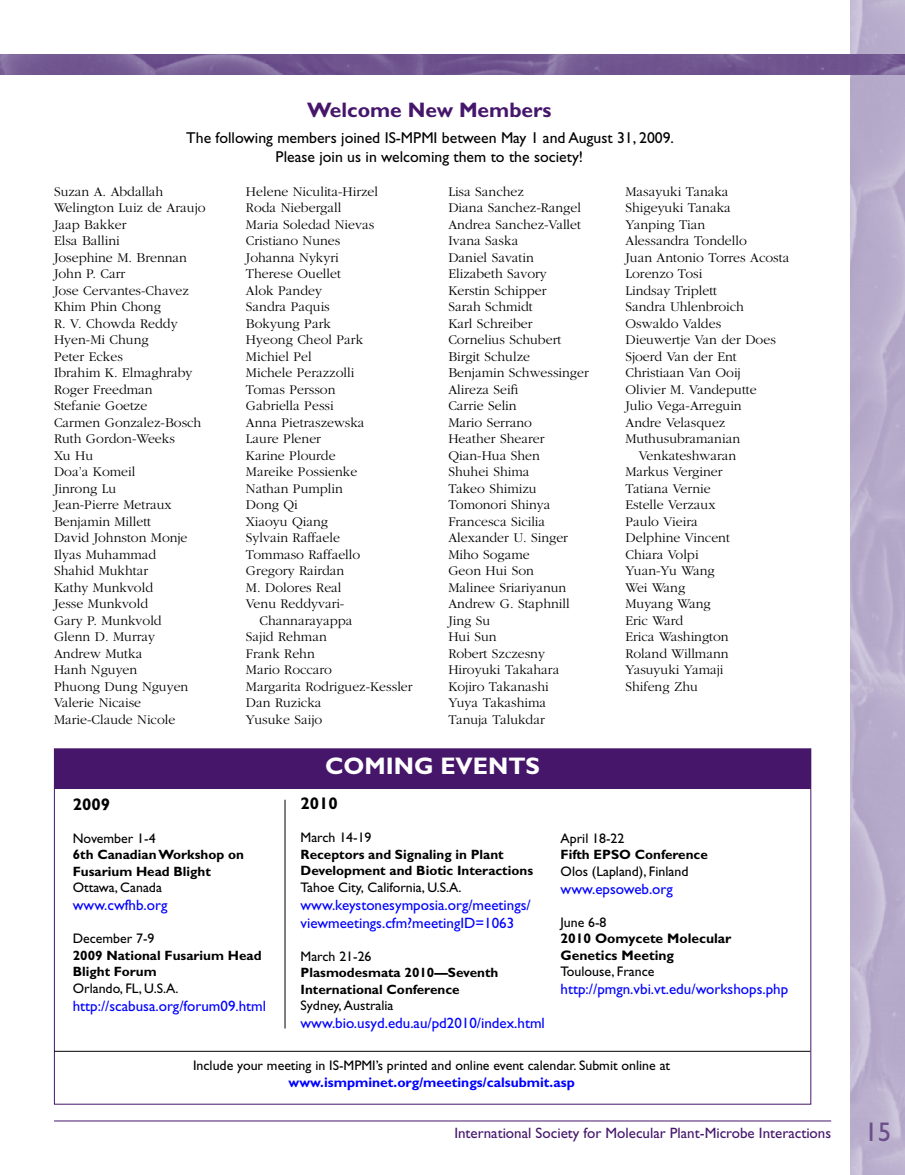
<style>
.page{position:relative;width:905px;height:1175px;background:#fff}
.page>*{position:absolute;margin:0;border:0;box-sizing:border-box;transform-origin:0 0}
.t1{font:700 24px "Gill Sans";color:#fff}
.t2{font:700 21px "Gill Sans";color:#46166b}
.t3{font:700 16.8px "Gill Sans";color:#000}
.t4{font:15.75px/18.9px "Gill Sans";color:#000;text-align:center}
.t5{font:15px/18px "Gill Sans";color:#00f}
.t6{font:15px "Gill Sans";color:#46166b}
.t7{font:300 13.8px/16.5px "Garamond";color:#000}
.t8{font:13.8px "Gill Sans";color:#000}
.t9{font:700 13.8px "Gill Sans";color:#00f}
.t10{font:700 13.8px/16.5px "Gill Sans";color:#000}
.t11{font:700 13.5px/16.5px "Gill Sans";color:#000}
.s1{font-size:27px;color:#6b4f8b}
</style>
<div class="page">
<img style="left:850px;top:0;width:54px;height:1174px">
<img style="left:0;top:54px;width:904px;height:20px">
<hr style="left:54px;top:1120px;width:777px;height:1px;background:#46166b">
<div style="left:54px;top:749px;width:756px;height:39px;background:#46166b"></div>
<hr style="left:54px;top:1051px;width:756px;height:1px;background:#000">
<hr style="left:285px;top:799px;width:1px;height:229px;background:#000">
<h2 class="t2" style="left:307px;top:97px;width:246px">Welcome New Members</h2>
<p class="t4" style="left:186px;top:129px;width:489px">The following members joined IS-MPMI between May 1 and August 31, 2009.<br>Please join us in welcoming them to the society!</p>
<p class="t7" style="left:246px;top:183px;width:134px">Helene Niculita-Hirzel</p>
<p class="t7" style="left:246px;top:200px;width:97px">Roda Niebergall</p>
<p class="t7" style="left:246px;top:216px;width:130px">Maria Soledad Nievas</p>
<p class="t7" style="left:246px;top:233px;width:96px">Cristiano Nunes</p>
<p class="t7" style="left:246px;top:249px;width:94px">Johanna Nykyri</p>
<p class="t7" style="left:246px;top:266px;width:96px">Therese Ouellet</p>
<p class="t7" style="left:246px;top:282px;width:78px">Alok Pandey</p>
<p class="t7" style="left:246px;top:299px;width:85px">Sandra Paquis</p>
<p class="t7" style="left:246px;top:315px;width:86px">Bokyung Park</p>
<p class="t7" style="left:246px;top:332px;width:119px">Hyeong Cheol Park</p>
<p class="t7" style="left:246px;top:348px;width:67px">Michiel Pel</p>
<p class="t7" style="left:246px;top:365px;width:110px">Michele Perazzolli</p>
<p class="t7" style="left:246px;top:381px;width:91px">Tomas Persson</p>
<p class="t7" style="left:246px;top:398px;width:89px">Gabriella Pessi</p>
<p class="t7" style="left:246px;top:414px;width:120px">Anna Pietraszewska</p>
<p class="t7" style="left:246px;top:431px;width:76px">Laure Plener</p>
<p class="t7" style="left:246px;top:447px;width:91px">Karine Plourde</p>
<p class="t7" style="left:246px;top:464px;width:113px">Mareike Possienke</p>
<p class="t7" style="left:246px;top:480px;width:98px">Nathan Pumplin</p>
<p class="t7" style="left:246px;top:497px;width:53px">Dong Qi</p>
<p class="t7" style="left:246px;top:513px;width:84px">Xiaoyu Qiang</p>
<p class="t7" style="left:246px;top:530px;width:95px">Sylvain Raffaele</p>
<p class="t7" style="left:246px;top:546px;width:116px">Tommaso Raffaello</p>
<p class="t7" style="left:246px;top:563px;width:100px">Gregory Rairdan</p>
<p class="t7" style="left:246px;top:579px;width:97px">M. Dolores Real</p>
<p class="t7" style="left:246px;top:596px;width:100px">Venu Reddyvari-</p>
<p class="t7" style="left:259px;top:612px;width:94px">Channarayappa</p>
<p class="t7" style="left:246px;top:629px;width:82px">Sajid Rehman</p>
<p class="t7" style="left:246px;top:645px;width:70px">Frank Rehn</p>
<p class="t7" style="left:246px;top:662px;width:88px">Mario Roccaro</p>
<p class="t7" style="left:246px;top:678px;width:168px">Margarita Rodriguez-Kessler</p>
<p class="t7" style="left:246px;top:695px;width:77px">Dan Ruzicka</p>
<p class="t7" style="left:246px;top:711px;width:78px">Yusuke Saijo</p>
<p class="t7" style="left:448px;top:183px;width:142px">Lisa Sanchez<br>Diana Sanchez-Rangel<br>Andrea Sanchez-Vallet<br>Ivana Saska<br>Daniel Savatin<br>Elizabeth Savory<br>Kerstin Schipper<br>Sarah Schmidt<br>Karl Schreiber<br>Cornelius Schubert<br>Birgit Schulze<br>Benjamin Schwessinger<br>Alireza Seifi<br>Carrie Selin<br>Mario Serrano<br>Heather Shearer<br>Qian-Hua Shen<br>Shuhei Shima<br>Takeo Shimizu<br>Tomonori Shinya<br>Francesca Sicilia<br>Alexander U. Singer<br>Miho Sogame<br>Geon Hui Son<br>Malinee Sriariyanun<br>Andrew G. Staphnill<br>Jing Su<br>Hui Sun<br>Robert Szczesny<br>Hiroyuki Takahara<br>Kojiro Takanashi<br>Yuya Takashima<br>Tanuja Talukdar</p>
<p class="t7" style="left:625px;top:183px;width:105px">Masayuki Tanaka</p>
<p class="t7" style="left:54px;top:183px;width:153px">Suzan A. Abdallah<br>Welington Luiz de Araujo<br>Jaap Bakker<br>Elsa Ballini<br>Josephine M. Brennan<br>John P. Carr<br>Jose Cervantes-Chavez<br>Khim Phin Chong<br>R. V. Chowda Reddy<br>Hyen-Mi Chung<br>Peter Eckes<br>Ibrahim K. Elmaghraby<br>Roger Freedman<br>Stefanie Goetze<br>Carmen Gonzalez-Bosch<br>Ruth Gordon-Weeks<br>Xu Hu<br>Doa’a Komeil<br>Jinrong Lu<br>Jean-Pierre Metraux<br>Benjamin Millett<br>David Johnston Monje<br>Ilyas Muhammad<br>Shahid Mukhtar<br>Kathy Munkvold<br>Jesse Munkvold<br>Gary P. Munkvold<br>Glenn D. Murray<br>Andrew Mutka<br>Hanh Nguyen<br>Phuong Dung Nguyen<br>Valerie Nicaise<br>Marie-Claude Nicole</p>
<p class="t7" style="left:625px;top:200px;width:107px">Shigeyuki Tanaka</p>
<p class="t7" style="left:625px;top:216px;width:81px">Yanping Tian</p>
<p class="t7" style="left:625px;top:233px;width:123px">Alessandra Tondello</p>
<p class="t7" style="left:625px;top:249px;width:165px">Juan Antonio Torres Acosta</p>
<p class="t7" style="left:625px;top:266px;width:78px">Lorenzo Tosi</p>
<p class="t7" style="left:625px;top:282px;width:93px">Lindsay Triplett</p>
<p class="t7" style="left:625px;top:299px;width:120px">Sandra Uhlenbroich</p>
<p class="t7" style="left:625px;top:315px;width:97px">Oswaldo Valdes</p>
<p class="t7" style="left:625px;top:332px;width:152px">Dieuwertje Van der Does</p>
<p class="t7" style="left:625px;top:348px;width:113px">Sjoerd Van der Ent</p>
<p class="t7" style="left:625px;top:365px;width:117px">Christiaan Van Ooij</p>
<p class="t7" style="left:625px;top:381px;width:133px">Olivier M. Vandeputte</p>
<p class="t7" style="left:625px;top:398px;width:118px">Julio Vega-Arreguin</p>
<p class="t7" style="left:625px;top:414px;width:101px">Andre Velasquez</p>
<p class="t7" style="left:625px;top:431px;width:116px">Muthusubramanian</p>
<p class="t7" style="left:639px;top:447px;width:99px">Venkateshwaran</p>
<p class="t7" style="left:625px;top:464px;width:99px">Markus Verginer</p>
<p class="t7" style="left:625px;top:480px;width:87px">Tatiana Vernie</p>
<p class="t7" style="left:625px;top:497px;width:92px">Estelle Verzaux</p>
<p class="t7" style="left:625px;top:513px;width:74px">Paulo Vieira</p>
<p class="t7" style="left:625px;top:530px;width:106px">Delphine Vincent</p>
<p class="t7" style="left:625px;top:546px;width:75px">Chiara Volpi</p>
<p class="t7" style="left:625px;top:563px;width:91px">Yuan-Yu Wang</p>
<p class="t7" style="left:625px;top:579px;width:61px">Wei Wang</p>
<p class="t7" style="left:625px;top:596px;width:87px">Muyang Wang</p>
<p class="t7" style="left:625px;top:612px;width:59px">Eric Ward</p>
<p class="t7" style="left:625px;top:629px;width:105px">Erica Washington</p>
<p class="t7" style="left:625px;top:645px;width:105px">Roland Willmann</p>
<p class="t7" style="left:625px;top:662px;width:99px">Yasuyuki Yamaji</p>
<p class="t7" style="left:625px;top:678px;width:74px">Shifeng Zhu</p>
<p class="t3" style="left:73px;top:794px;width:39px">2009</p>
<p class="t8" style="left:73px;top:830px;width:84px">November 1-4</p>
<p class="t11" style="left:73px;top:846px;width:173px">6th Canadian Workshop on<br>Fusarium Head Blight</p>
<p class="t8" style="left:73px;top:879px;width:91px">Ottawa, Canada</p>
<p class="t5" style="left:73px;top:896px;width:96px">www.cwfhb.org</p>
<p class="t8" style="left:73px;top:930px;width:83px">December 7-9</p>
<p class="t11" style="left:73px;top:947px;width:190px">2009 National Fusarium Head<br>Blight Forum</p>
<p class="t8" style="left:73px;top:980px;width:107px">Orlando, FL, U.S.A.</p>
<p class="t5" style="left:73px;top:996px;width:195px">http://scabusa.org/forum09.html</p>
<h1 class="t1" style="left:325px;top:752px;width:216px">COMING EVENTS</h1>
<p class="t3" style="left:300px;top:793px;width:39px">2010</p>
<p class="t8" style="left:300px;top:829px;width:73px">March 14-19</p>
<p class="t11" style="left:300px;top:845px;width:234px">Receptors and Signaling in Plant<br>Development and Biotic Interactions</p>
<p class="t8" style="left:300px;top:879px;width:162px">Tahoe City, California, U.S.A.</p>
<p class="t5" style="left:300px;top:895px;width:232px">www.keystonesymposia.org/meetings/ viewmeetings.cfm?meetingID=1063</p>
<p class="t8" style="left:300px;top:948px;width:73px">March 21-26</p>
<p class="t11" style="left:300px;top:964px;width:199px">Plasmodesmata 2010—Seventh<br>International Conference</p>
<p class="t8" style="left:300px;top:997px;width:94px">Sydney, Australia</p>
<p class="t5" style="left:300px;top:1014px;width:246px">www.bio.usyd.edu.au/pd2010/index.html</p>
<p class="t8" style="left:560px;top:830px;width:65px">April 18-22</p>
<p class="t11" style="left:560px;top:846px;width:149px">Fifth EPSO Conference</p>
<p class="t8" style="left:560px;top:863px;width:129px">Olos (Lapland), Finland</p>
<p class="t5" style="left:560px;top:880px;width:114px">www.epsoweb.org</p>
<p class="t8" style="left:560px;top:914px;width:47px">June 6-8</p>
<p class="t10" style="left:560px;top:930px;width:172px">2010 Oomycete Molecular<br>Genetics Meeting</p>
<p class="t8" style="left:560px;top:963px;width:95px">Toulouse, France</p>
<p class="t5" style="left:560px;top:980px;width:229px">http://pmgn.vbi.vt.edu/workshops.php</p>
<p class="t8" style="left:193px;top:1057px;width:478px">Include your meeting in IS-MPMI’s printed and online event calendar. Submit online at</p>
<p class="t9" style="left:288px;top:1073px;width:288px">www.ismpminet.org/meetings/calsubmit.asp</p>
<p class="t6" style="left:454px;top:1123px;width:438px">International Society for Molecular Plant-Microbe Interactions <span class="s1">15</span></p>
</div>
